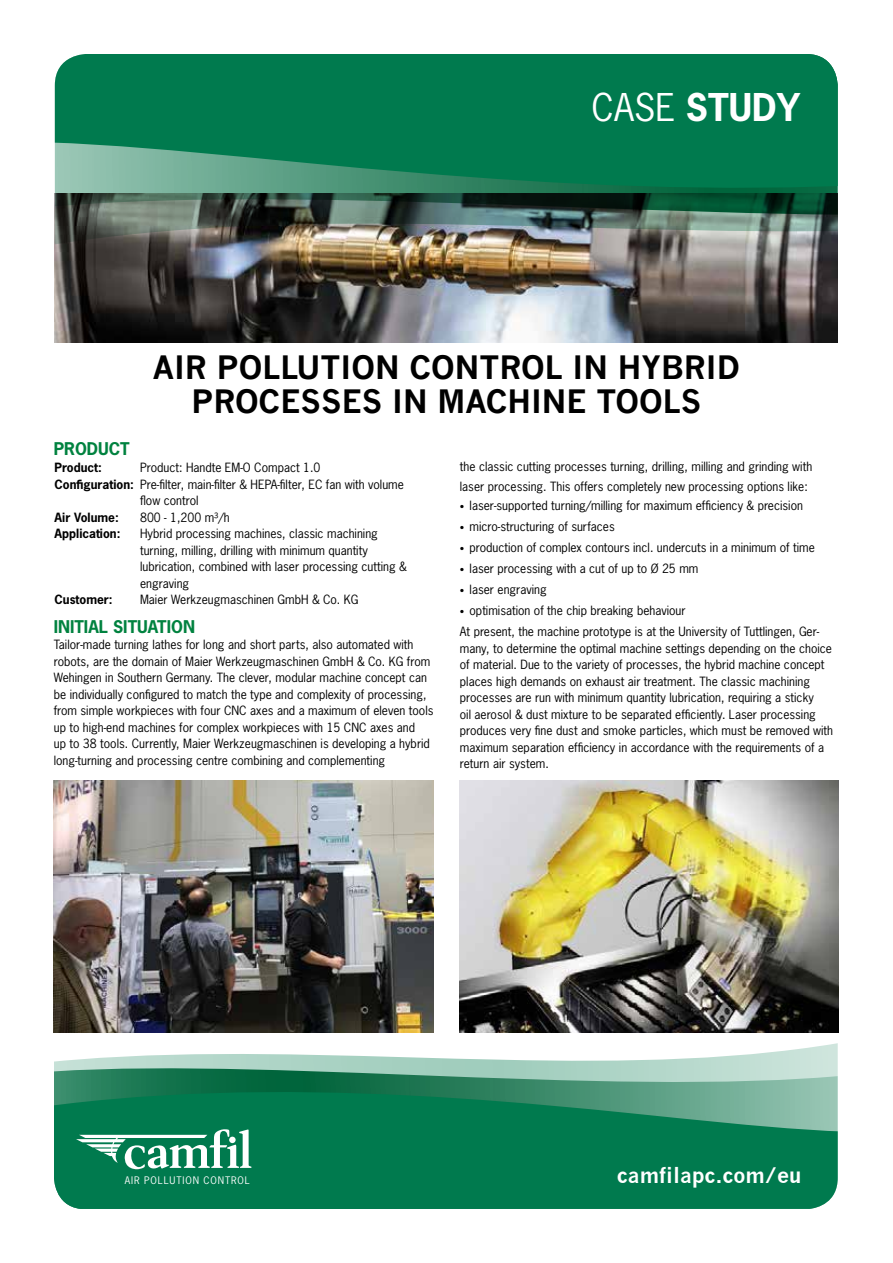
<style>
.page{position:relative;width:893px;height:1263px;background:#fff}
.page>*{position:absolute;margin:0;border:0;box-sizing:border-box;transform-origin:0 0}
.t1{font:700 36px "News Gothic Std";color:#fff}
.t2{font:700 31.5px/34.5px "News Gothic";color:#000;text-align:center}
.t3{font:700 21px "News Gothic";color:#fff}
.t4{font:700 16.5px "News Gothic Std";color:#00823f}
.t5{font:12px/16.5px "News Gothic Std";color:#000}
.t6{font:700 12px/16.5px "News Gothic Std";color:#000}
.t7{font:9.75px "News Gothic Std";letter-spacing:.09em;color:#fff}
.s1{font-weight:400}
.s2{font-size:9px}
</style>
<div class="page">
<img style="left:54px;top:193px;width:784px;height:149px">
<img style="left:54px;top:781px;width:379px;height:221px">
<svg style="left:55px;top:279px;width:783px;height:49px"></svg>
<img style="left:55px;top:54px;width:783px;height:225px">
<svg style="left:54px;top:1002px;width:406px;height:10px"></svg>
<svg style="left:54px;top:1012px;width:784px;height:197px;fill:#007a4e"></svg>
<svg style="left:76px;top:1129px;width:176px;height:40px"></svg>
<div style="left:229px;top:1136px;width:7px;height:7px;background:#fff;border-radius:50%"></div>
<img style="left:460px;top:781px;width:379px;height:252px">
<h1 class="t1" style="left:592px;top:84px;width:210px"><span class="s1">CASE</span> STUDY</h1>
<h2 class="t2" style="left:153px;top:350px;width:589px">AIR POLLUTION CONTROL IN HYBRID<br>PROCESSES IN MACHINE TOOLS</h2>
<h3 class="t4" style="left:54px;top:438px;width:77px">PRODUCT</h3>
<p class="t6" style="left:55px;top:459px;width:81px">Product:<br>Configuration:</p>
<p class="t6" style="left:55px;top:508px;width:67px">Air Volume:<br>Application:</p>
<p class="t5" style="left:140px;top:459px;width:268px">Product: Handte EM-O Compact 1.0<br>Pre-filter, main-filter &amp; HEPA-filter, EC fan with volume flow control<br>800 - 1,200 m³/h<br>Hybrid processing machines, classic machining turning, milling, drilling with minimum quantity lubrication, combined with laser processing cutting &amp; engraving<br>Maier Werkzeugmaschinen GmbH &amp; Co. KG</p>
<p class="t6" style="left:55px;top:591px;width:60px">Customer:</p>
<h3 class="t4" style="left:54px;top:615px;width:143px">INITIAL SITUATION</h3>
<p class="t5" style="left:54px;top:636px;width:381px">Tailor-made turning lathes for long and short parts, also automated with robots, are the domain of Maier Werkzeugmaschinen GmbH &amp; Co. KG from Wehingen in Southern Germany. The clever, modular machine concept can be individually configured to match the type and complexity of processing, from simple workpieces with four CNC axes and a maximum of eleven tools up to high-end machines for complex workpieces with 15 CNC axes and<br>up to 38 tools. Currently, Maier Werkzeugmaschinen is developing a hybrid long-turning and processing centre combining and complementing</p>
<p class="t5" style="left:460px;top:457px;width:354px;line-height:19.5px">the classic cutting processes turning, drilling, milling and grinding with laser processing. This offers completely new processing options like:</p>
<p class="t5" style="left:460px;top:497px;width:345px"><span class="s2">•</span> laser-supported turning/milling for maximum efficiency &amp; precision</p>
<p class="t5" style="left:460px;top:518px;width:156px"><span class="s2">•</span> micro-structuring of surfaces</p>
<p class="t5" style="left:460px;top:539px;width:356px"><span class="s2">•</span> production of complex contours incl. undercuts in a minimum of time</p>
<p class="t5" style="left:460px;top:560px;width:240px"><span class="s2">•</span> laser processing with a cut of up to Ø 25 mm</p>
<p class="t5" style="left:460px;top:581px;width:88px"><span class="s2">•</span> laser engraving</p>
<p class="t5" style="left:460px;top:600px;width:361px;line-height:21px"><span class="s2">•</span> optimisation of the chip breaking behaviour<br>At present, the machine prototype is at the University of Tuttlingen, Ger-</p>
<p class="t5" style="left:460px;top:640px;width:375px">many, to determine the optimal machine settings depending on the choice of material. Due to the variety of processes, the hybrid machine concept places high demands on exhaust air treatment. The classic machining processes are run with minimum quantity lubrication, requiring a sticky<br>oil aerosol &amp; dust mixture to be separated efficiently. Laser processing produces very fine dust and smoke particles, which must be removed with maximum separation efficiency in accordance with the requirements of a return air system.</p>
<p class="t7" style="left:125px;top:1173px;width:127px">AIR POLLUTION CONTROL</p>
<h3 class="t3" style="left:617px;top:1163px;width:186px">camfilapc.com/eu</h3>
</div>
